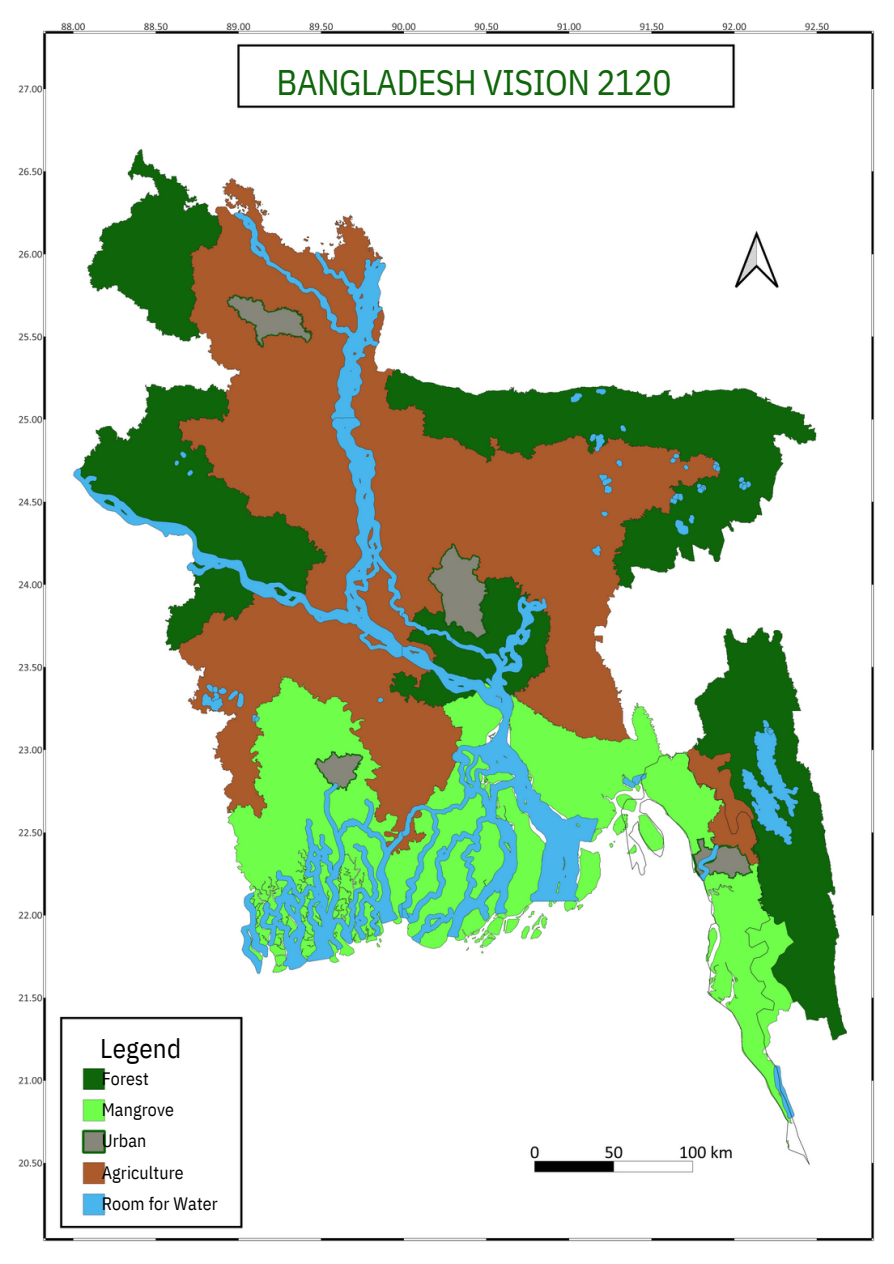
<style>
.page{position:relative;width:894px;height:1264px;background:#fff}
.page>*{position:absolute;margin:0;border:0;box-sizing:border-box;transform-origin:0 0}
.t1{font:35.55px "IBM Plex Sans Cond";letter-spacing:-.015em;color:#0f660a}
.t2{font:27px "IBM Plex Sans Cond";letter-spacing:.01em;color:#000}
.t3{font:18px/31.2px "IBM Plex Sans Cond";letter-spacing:.01em;color:#000}
</style>
<div class="page">
<img style="left:18px;top:22px;width:857px;height:1220px">
<p class="t1" style="left:276px;top:59px;width:396px">BANGLADESH VISION 2120</p>
<h2 class="t2" style="left:100px;top:1030px;width:82px">Legend</h2>
<h1 class="t3" style="left:102px;top:1062px;width:118px">Forest<br>Mangrove<br>Urban<br>Agriculture<br>Room for Water</h1>
</div>
